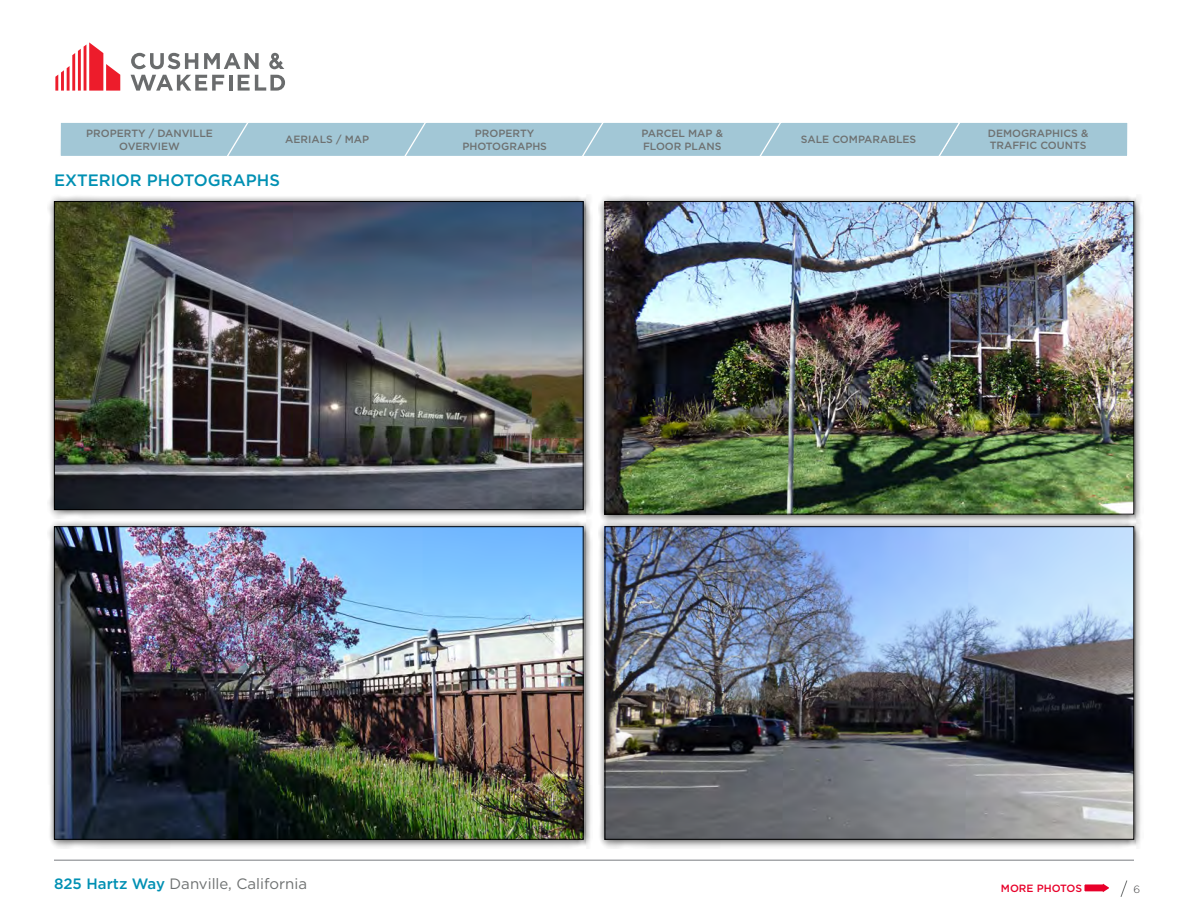
<style>
.page{position:relative;width:1188px;height:918px;background:#fff}
.page>*{position:absolute;margin:0;border:0;box-sizing:border-box;transform-origin:0 0}
.t1{font:500 16.5px "Gotham";color:#0090b3}
.t2{font:15px "Gotham";color:#6e7171}
.t3{font:500 10.5px/12.6px "Gotham";color:#6e7171;text-align:center}
.t4{font:500 10.5px "Gotham";color:#e8002a}
.t5{font:300 10.5px "Gotham";color:#414042}
.s1{font-weight:500;color:#0090b3}
</style>
<div class="page">
<hr style="left:54px;top:860px;width:1080px;height:1px;background:#a5a7aa">
<svg style="left:55px;top:42px;width:65px;height:49px"></svg>
<hr style="left:229px;top:75px;width:4px;height:16px;background:#6a6c6d">
<svg style="left:238px;top:75px;width:47px;height:16px"></svg>
<svg style="left:131px;top:53px;width:67px;height:16px"></svg>
<svg style="left:204px;top:53px;width:55px;height:16px"></svg>
<svg style="left:131px;top:75px;width:93px;height:16px"></svg>
<svg style="left:269px;top:53px;width:15px;height:16px"></svg>
<div style="left:60px;top:123px;width:1068px;height:33px;background:#a2c7d6"></div>
<div style="left:47px;top:194px;width:546px;height:325px;background:#000;opacity:.75"></div>
<img style="left:56px;top:203px;width:525px;height:305px">
<div style="left:54px;top:201px;width:529px;height:309px;border:1px solid #000"></div>
<div style="left:598px;top:194px;width:546px;height:330px;background:#000;opacity:.75"></div>
<img style="left:607px;top:203px;width:525px;height:309px">
<div style="left:605px;top:201px;width:529px;height:313px;border:1px solid #000"></div>
<div style="left:598px;top:520px;width:546px;height:329px;background:#000;opacity:.75"></div>
<img style="left:607px;top:528px;width:525px;height:309px">
<div style="left:605px;top:526px;width:529px;height:313px;border:1px solid #000"></div>
<div style="left:47px;top:520px;width:546px;height:329px;background:#000;opacity:.75"></div>
<img style="left:56px;top:528px;width:525px;height:309px">
<div style="left:54px;top:526px;width:529px;height:313px;border:1px solid #000"></div>
<svg style="left:1084px;top:880px;width:44px;height:17px"></svg>
<p class="t3" style="left:86px;top:127px;width:128px">PROPERTY / DANVILLE<br>OVERVIEW</p>
<p class="t3" style="left:988px;top:127px;width:102px;text-align:left">DEMOGRAPHICS &amp;<br>TRAFFIC COUNTS</p>
<p class="t3" style="left:285px;top:133px;width:85px">AERIALS / MAP</p>
<p class="t3" style="left:462px;top:127px;width:86px">PROPERTY<br>PHOTOGRAPHS</p>
<p class="t3" style="left:642px;top:127px;width:83px;text-align:left">PARCEL MAP &amp;<br>FLOOR PLANS</p>
<p class="t3" style="left:801px;top:133px;width:117px">SALE COMPARABLES</p>
<h1 class="t1" style="left:54px;top:170px;width:227px">EXTERIOR PHOTOGRAPHS</h1>
<h2 class="t2" style="left:54px;top:874px;width:255px"><span class="s1">825 Hartz Way</span> Danville, California</h2>
<p class="t5" style="left:1134px;top:882px;width:8px">6</p>
<p class="t4" style="left:1001px;top:881px;width:83px">MORE PHOTOS</p>
</div>
